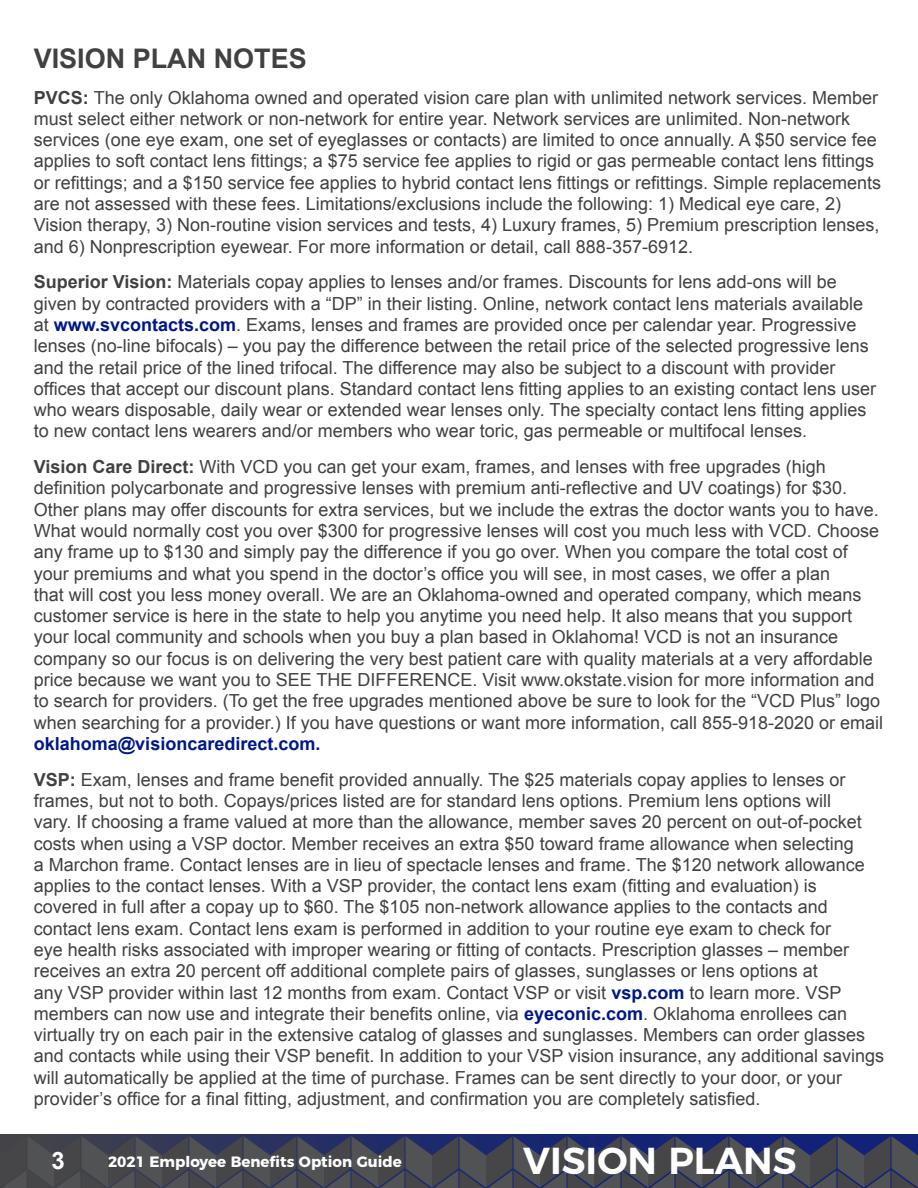
<style>
.page{position:relative;width:918px;height:1188px;background:#fff}
.page>*{position:absolute;margin:0;border:0;box-sizing:border-box;transform-origin:0 0}
.t1{font:600 37.5px "Montserrat";color:#fff}
._12-_H2__Section_Su{font:700 27px "Arial";color:#414042}
.t2{font:700 24px "Arial";color:#fff}
._20-Normal_Text{font:18px/21.3px "Arial";color:#414042}
.t3{font:700 15px "Montserrat";color:#fff}
.s1{font-weight:700}
.s2{font-weight:700;color:#001789}
</style>
<div class="page">
<svg style="left:0;top:1134px;width:918px;height:2px;background:#212c68"></svg>
<svg style="left:0;top:1136px;width:918px;height:52px;background:#414453"></svg>
<p class="_12-_H2__Section_Su" style="left:34px;top:40px;width:275px">VISION PLAN NOTES</p>
<p class="_20-Normal_Text" style="left:34px;top:87px;width:849px"><span class="s1">PVCS:</span> The only Oklahoma owned and operated vision care plan with unlimited network services. Member must select either network or non-network for entire year. Network services are unlimited. Non-network services (one eye exam, one set of eyeglasses or contacts) are limited to once annually. A $50 service fee applies to soft contact lens fittings; a $75 service fee applies to rigid or gas permeable contact lens fittings or refittings; and a $150 service fee applies to hybrid contact lens fittings or refittings. Simple replacements are not assessed with these fees. Limitations/exclusions include the following: 1) Medical eye care, 2)<br>Vision therapy, 3) Non-routine vision services and tests, 4) Luxury frames, 5) Premium prescription lenses, and 6) Nonprescription eyewear. For more information or detail, call 888-357-6912.</p>
<p class="_20-Normal_Text" style="left:34px;top:272px;width:844px"><span class="s1">Superior Vision:</span> Materials copay applies to lenses and/or frames. Discounts for lens add-ons will be given by contracted providers with a “DP” in their listing. Online, network contact lens materials available at <span class="s2">www.svcontacts.com</span>. Exams, lenses and frames are provided once per calendar year. Progressive lenses (no-line bifocals) – you pay the difference between the retail price of the selected progressive lens and the retail price of the lined trifocal. The difference may also be subject to a discount with provider offices that accept our discount plans. Standard contact lens fitting applies to an existing contact lens user who wears disposable, daily wear or extended wear lenses only. The specialty contact lens fitting applies to new contact lens wearers and/or members who wear toric, gas permeable or multifocal lenses.</p>
<p class="_20-Normal_Text" style="left:34px;top:456px;width:851px"><span class="s1">Vision Care Direct:</span> With VCD you can get your exam, frames, and lenses with free upgrades (high definition polycarbonate and progressive lenses with premium anti-reflective and UV coatings) for $30.<br>Other plans may offer discounts for extra services, but we include the extras the doctor wants you to have.<br>What would normally cost you over $300 for progressive lenses will cost you much less with VCD. Choose any frame up to $130 and simply pay the difference if you go over. When you compare the total cost of your premiums and what you spend in the doctor’s office you will see, in most cases, we offer a plan<br>that will cost you less money overall. We are an Oklahoma-owned and operated company, which means customer service is here in the state to help you anytime you need help. It also means that you support your local community and schools when you buy a plan based in Oklahoma! VCD is not an insurance company so our focus is on delivering the very best patient care with quality materials at a very affordable price because we want you to SEE THE DIFFERENCE. Visit www.okstate.vision for more information and to search for providers. (To get the free upgrades mentioned above be sure to look for the “VCD Plus” logo when searching for a provider.) If you have questions or want more information, call 855-918-2020 or email <span class="s2">oklahoma@visioncaredirect.com.</span></p>
<p class="_20-Normal_Text" style="left:34px;top:769px;width:852px"><span class="s1">VSP:</span> Exam, lenses and frame benefit provided annually. The $25 materials copay applies to lenses or frames, but not to both. Copays/prices listed are for standard lens options. Premium lens options will<br>vary. If choosing a frame valued at more than the allowance, member saves 20 percent on out-of-pocket costs when using a VSP doctor. Member receives an extra $50 toward frame allowance when selecting<br>a Marchon frame. Contact lenses are in lieu of spectacle lenses and frame. The $120 network allowance applies to the contact lenses. With a VSP provider, the contact lens exam (fitting and evaluation) is covered in full after a copay up to $60. The $105 non-network allowance applies to the contacts and contact lens exam. Contact lens exam is performed in addition to your routine eye exam to check for<br>eye health risks associated with improper wearing or fitting of contacts. Prescription glasses – member receives an extra 20 percent off additional complete pairs of glasses, sunglasses or lens options at<br>any VSP provider within last 12 months from exam. Contact VSP or visit <span class="s2">vsp.com</span> to learn more. VSP members can now use and integrate their benefits online, via <span class="s2">eyeconic.com</span>. Oklahoma enrollees can virtually try on each pair in the extensive catalog of glasses and sunglasses. Members can order glasses and contacts while using their VSP benefit. In addition to your VSP vision insurance, any additional savings will automatically be applied at the time of purchase. Frames can be sent directly to your door, or your provider’s office for a final fitting, adjustment, and confirmation you are completely satisfied.</p>
<h3 class="t2" style="left:51px;top:1144px;width:15px">3</h3>
<p class="t3" style="left:108px;top:1149px;width:295px">2021 Employee Benefits Option Guide</p>
<p class="t1" style="left:523px;top:1130px;width:275px">VISION PLANS</p>
</div>
